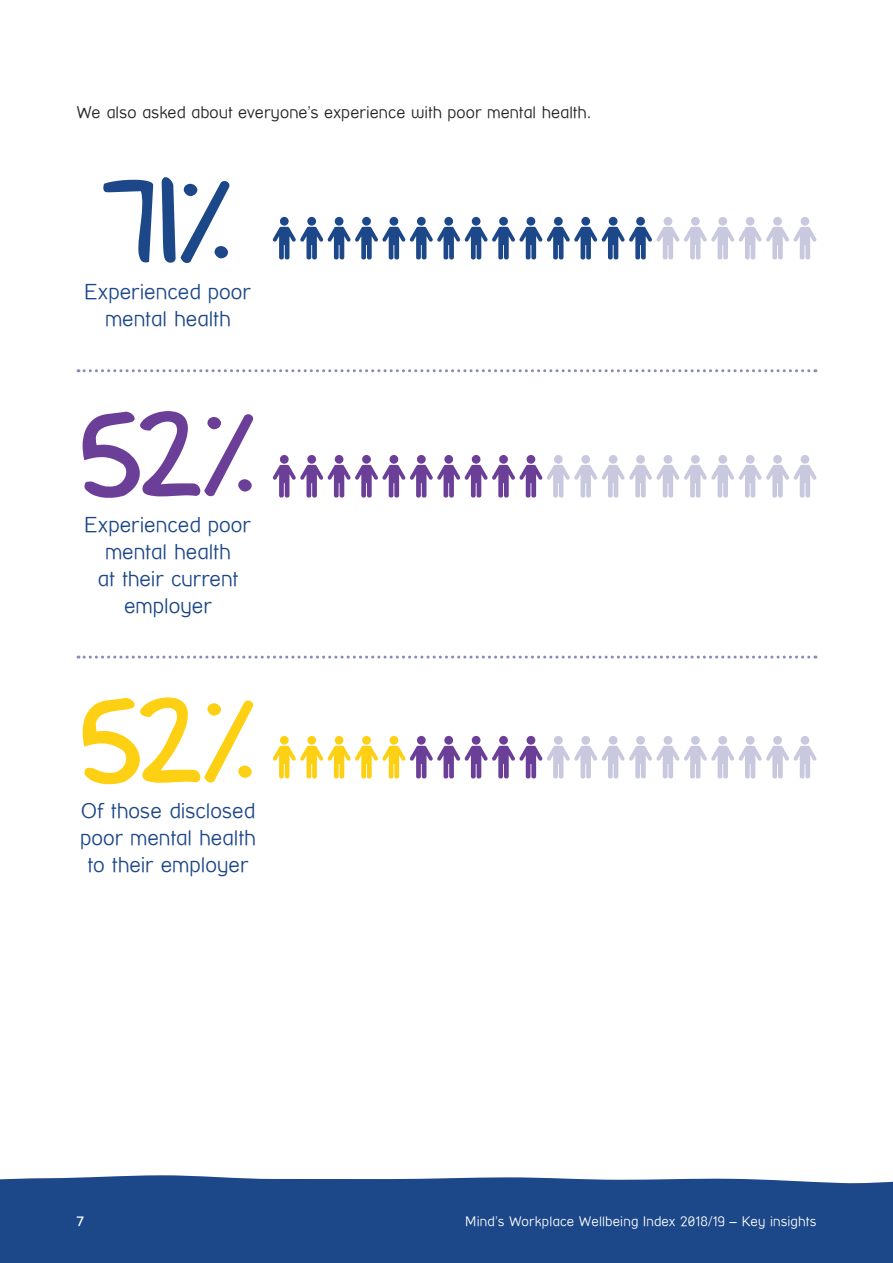
<style>
.page{position:relative;width:893px;height:1263px;background:#fff}
.page>*{position:absolute;margin:0;border:0;box-sizing:border-box;transform-origin:0 0}
.t1{font:136.5px "KG Small Town Southern Girl";color:#1c4788}
.t2{font:136.5px "KG Small Town Southern Girl";color:#6b3e98}
.t3{font:136.5px "KG Small Town Southern Girl";color:#fed014}
.t4{font:100 21px/27px "Street Corner";letter-spacing:-.005em;color:#1c4788;text-align:center}
.t5{font:100 16.5px "Street Corner";color:#231f20}
.t6{font:100 13.5px "Street Corner";letter-spacing:.005em;color:#fff}
.t7{font:700 13.5px "Street Corner";color:#fff}
</style>
<div class="page">
<div style="left:0;top:1175px;width:893px;height:88px;background:#1c4788"></div>
<svg style="left:273px;top:217px;width:544px;height:42px"></svg>
<svg style="left:273px;top:455px;width:544px;height:42px"></svg>
<svg style="left:273px;top:736px;width:544px;height:42px"></svg>
<svg style="left:78px;top:656px;width:738px;height:3px"></svg>
<svg style="left:78px;top:369px;width:738px;height:3px"></svg>
<p class="t5" style="left:77px;top:103px;width:516px">We also asked about everyone’s experience with poor mental health.</p>
<h1 class="t1" style="left:102px;top:149px;width:134px">71%</h1>
<p class="t4" style="left:85px;top:278px;width:168px">Experienced poor mental health</p>
<h1 class="t2" style="left:78px;top:382px;width:182px">52%</h1>
<p class="t4" style="left:85px;top:511px;width:168px">Experienced poor mental health<br>at their current employer</p>
<h1 class="t3" style="left:78px;top:668px;width:182px">52%</h1>
<p class="t4" style="left:80px;top:797px;width:177px">Of those disclosed poor mental health to their employer</p>
<p class="t7" style="left:77px;top:1213px;width:9px">7</p>
<p class="t6" style="left:465px;top:1213px;width:353px">Mind’s Workplace Wellbeing Index 2018/19 – Key insights</p>
</div>
